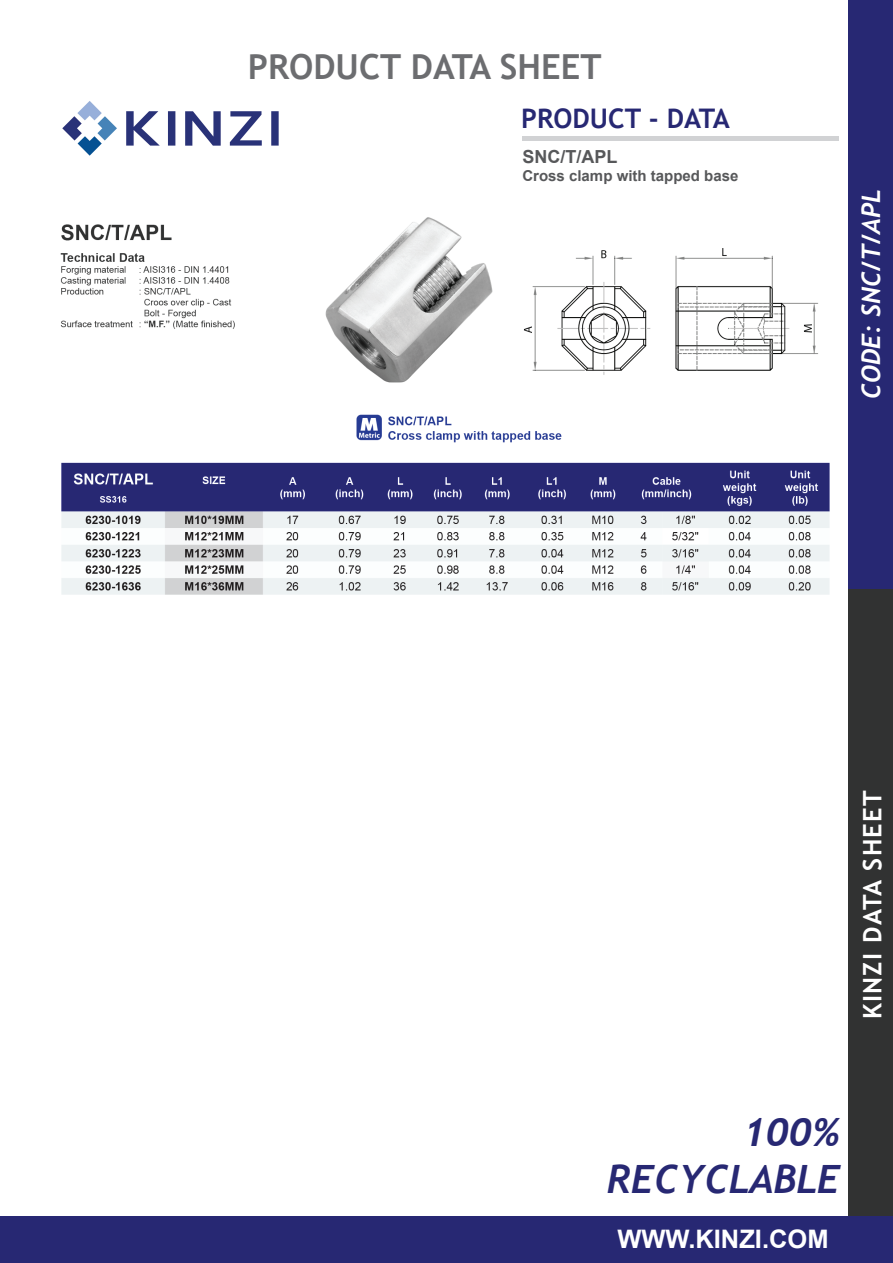
<style>
.page{position:relative;width:893px;height:1263px;background:#fff}
.page>*{position:absolute;margin:0;border:0;box-sizing:border-box;transform-origin:0 0}
.t1{font:italic 700 39px/46.8px "Trebuchet";color:#272873;text-align:right}
.t2{font:700 34.5px "Trebuchet MS";color:#6c6d70}
.t3{font:700 27px "Trebuchet MS";color:#272873}
.t4{font:700 25.5px "Trebuchet MS";letter-spacing:.05em;color:#fff}
.t5{font:italic 700 25.5px "Trebuchet";color:#fff}
.t6{font:700 25.5px "Arial";color:#fff}
.t7{font:700 18px "Arial";color:#57585a}
.t8{font:700 15px "Arial";color:#57585a}
</style>
<div class="page">
<div style="left:849px;top:589px;width:44px;height:627px;background:#313232"></div>
<div style="left:849px;top:0;width:44px;height:589px;background:#272873"></div>
<div style="left:0;top:1216px;width:893px;height:47px;background:#272873"></div>
<div style="left:523px;top:136px;width:316px;height:5px;background:#d1d2d4"></div>
<img style="left:60px;top:217px;width:770px;height:378px">
<img style="left:62px;top:101px;width:217px;height:55px">
<h2 class="t2" style="left:248px;top:46px;width:355px">PRODUCT DATA SHEET</h2>
<h3 class="t3" style="left:521px;top:101px;width:210px">PRODUCT - DATA</h3>
<p class="t7" style="left:522px;top:144px;width:97px">SNC/T/APL</p>
<p class="t8" style="left:522px;top:165px;width:217px">Cross clamp with tapped base</p>
<h3 class="t5" style="left:855px;top:399px;width:210px;rotate:-90deg">CODE: SNC/T/APL</h3>
<h3 class="t4" style="left:856px;top:1019px;width:230px;rotate:-90deg">KINZI DATA SHEET</h3>
<h1 class="t1" style="left:607px;top:1109px;width:235px">100%<br>RECYCLABLE</h1>
<h3 class="t6" style="left:617px;top:1221px;width:213px">WWW.KINZI.COM</h3>
</div>
